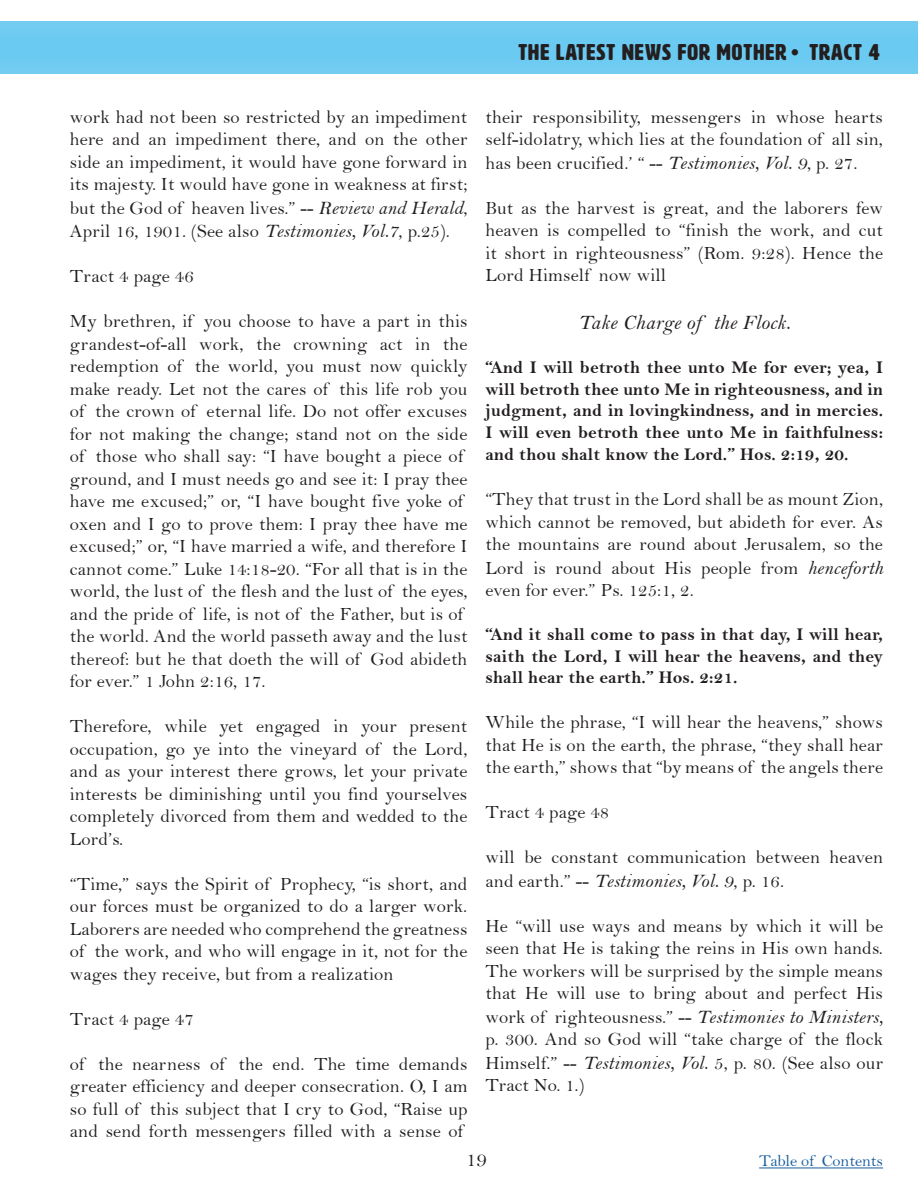
<style>
.page{position:relative;width:918px;height:1188px;background:#fff}
.page>*{position:absolute;margin:0;border:0;box-sizing:border-box;transform-origin:0 0}
.t1{font:22.5px "HWT Artz";letter-spacing:.05em;color:#231f20}
.Italic_Center{font:21px "Bell MT Italic";letter-spacing:.01em;color:#231f20}
.t2{font:21px "Bell";color:#231f20}
.t3{font:18.75px/22.5px "Bell";letter-spacing:.01em;color:#231f20;text-align:justify}
.t4{font:18px/21.8px "Bell MT Bold";letter-spacing:.01em;color:#231f20;text-align:justify}
.t5{font:16.5px "Bell";color:#175d9e}
.s1{font-family:"Copperplate Gothic";font-weight:700}
.s2{font-family:"Bell MT Italic";font-size:19.5px}
</style>
<div class="page">
<div style="left:0;top:21px;width:918px;height:55px;background:#6dcaf1"></div>
<hr style="left:759px;top:1168px;width:124px;height:1px;background:#175d9e">
<p class="t1" style="left:518px;top:40px;width:363px">THE LATEST NEWS FOR MOTHER<span class="s1">•</span> TRACT 4</p>
<p class="t3" style="left:70px;top:105px;width:399px">work had not been so restricted by an impediment here and an impediment there, and on the other side an impediment, it would have gone forward in its majesty. It would have gone in weakness at first; but the God of heaven lives.” -- <span class="s2">Review and Herald</span>, April 16, 1901. (See also <span class="s2">Testimonies, Vol.7</span>, p.25).</p>
<p class="t3" style="left:70px;top:265px;width:125px">Tract 4 page 46</p>
<p class="t3" style="left:70px;top:310px;width:399px;text-align:left">My brethren, if you choose to have a part in this grandest-of-all work, the crowning act in the redemption of the world, you must now quickly make ready. Let not the cares of this life rob you of the crown of eternal life. Do not offer excuses for not making the change; stand not on the side of those who shall say: “I have bought a piece of ground, and I must needs go and see it: I pray thee have me excused;” or, “I have bought five yoke of oxen and I go to prove them: I pray thee have me excused;” or, “I have married a wife, and therefore I cannot come.” Luke 14:18-20. “For all that is in the world, the lust of the flesh and the lust of the eyes, and the pride of life, is not of the Father, but is of the world. And the world passeth away and the lust thereof: but he that doeth the will of God abideth for ever.” 1 John 2:16, 17.</p>
<p class="t3" style="left:70px;top:715px;width:399px">Therefore, while yet engaged in your present occupation, go ye into the vineyard of the Lord, and as your interest there grows, let your private interests be diminishing until you find yourselves completely divorced from them and wedded to the Lord’s.</p>
<p class="t3" style="left:70px;top:872px;width:399px">“Time,” says the Spirit of Prophecy, “is short, and our forces must be organized to do a larger work.<br>Laborers are needed who comprehend the greatness of the work, and who will engage in it, not for the wages they receive, but from a realization</p>
<p class="t3" style="left:70px;top:1007px;width:125px">Tract 4 page 47</p>
<p class="t3" style="left:70px;top:1052px;width:399px">of the nearness of the end. The time demands greater efficiency and deeper consecration. O, I am so full of this subject that I cry to God, “Raise up and send forth messengers filled with a sense of</p>
<p class="t3" style="left:485px;top:105px;width:399px;line-height:23px">their responsibility, messengers in whose hearts self-idolatry, which lies at the foundation of all sin, has been crucified.’ “ -- <span class="s2">Testimonies, Vol. 9</span>, p. 27.</p>
<p class="t3" style="left:485px;top:196px;width:399px">But as the harvest is great, and the laborers few heaven is compelled to “finish the work, and cut it short in righteousness” (Rom. 9:28). Hence the Lord Himself now will</p>
<p class="Italic_Center" style="left:578px;top:310px;width:214px">Take Charge of the Flock.</p>
<p class="t4" style="left:485px;top:356px;width:399px">“And I will betroth thee unto Me for ever; yea, I will betroth thee unto Me in righteousness, and in judgment, and in lovingkindness, and in mercies.<br>I will even betroth thee unto Me in faithfulness: and thou shalt know the Lord.” Hos. 2:19, 20.</p>
<p class="t3" style="left:485px;top:488px;width:399px">“They that trust in the Lord shall be as mount Zion, which cannot be removed, but abideth for ever. As the mountains are round about Jerusalem, so the Lord is round about His people from <span class="s2">henceforth </span>even for ever.” Ps. 125:1, 2.</p>
<p class="t4" style="left:485px;top:624px;width:399px">“And it shall come to pass in that day, I will hear, saith the Lord, I will hear the heavens, and they shall hear the earth.” Hos. 2:21.</p>
<p class="t3" style="left:485px;top:711px;width:399px">While the phrase, “I will hear the heavens,” shows that He is on the earth, the phrase, “they shall hear the earth,” shows that “by means of the angels there</p>
<p class="t3" style="left:485px;top:801px;width:125px">Tract 4 page 48</p>
<p class="t3" style="left:485px;top:846px;width:399px;line-height:23.4px">will be constant communication between heaven and earth.” -- <span class="s2">Testimonies, Vol. 9</span>, p. 16.</p>
<p class="t3" style="left:485px;top:914px;width:399px">He “will use ways and means by which it will be seen that He is taking the reins in His own hands.<br>The workers will be surprised by the simple means that He will use to bring about and perfect His work of righteousness.” -- <span class="s2">Testimonies to Ministers, </span>p. 300. And so God will “take charge of the flock Himself.” -- <span class="s2">Testimonies, Vol.</span> 5, p. 80. (See also our Tract No. 1.)</p>
<p class="t2" style="left:466px;top:1146px;width:22px">19</p>
<p class="t5" style="left:759px;top:1151px;width:125px">Table of Contents</p>
</div>
